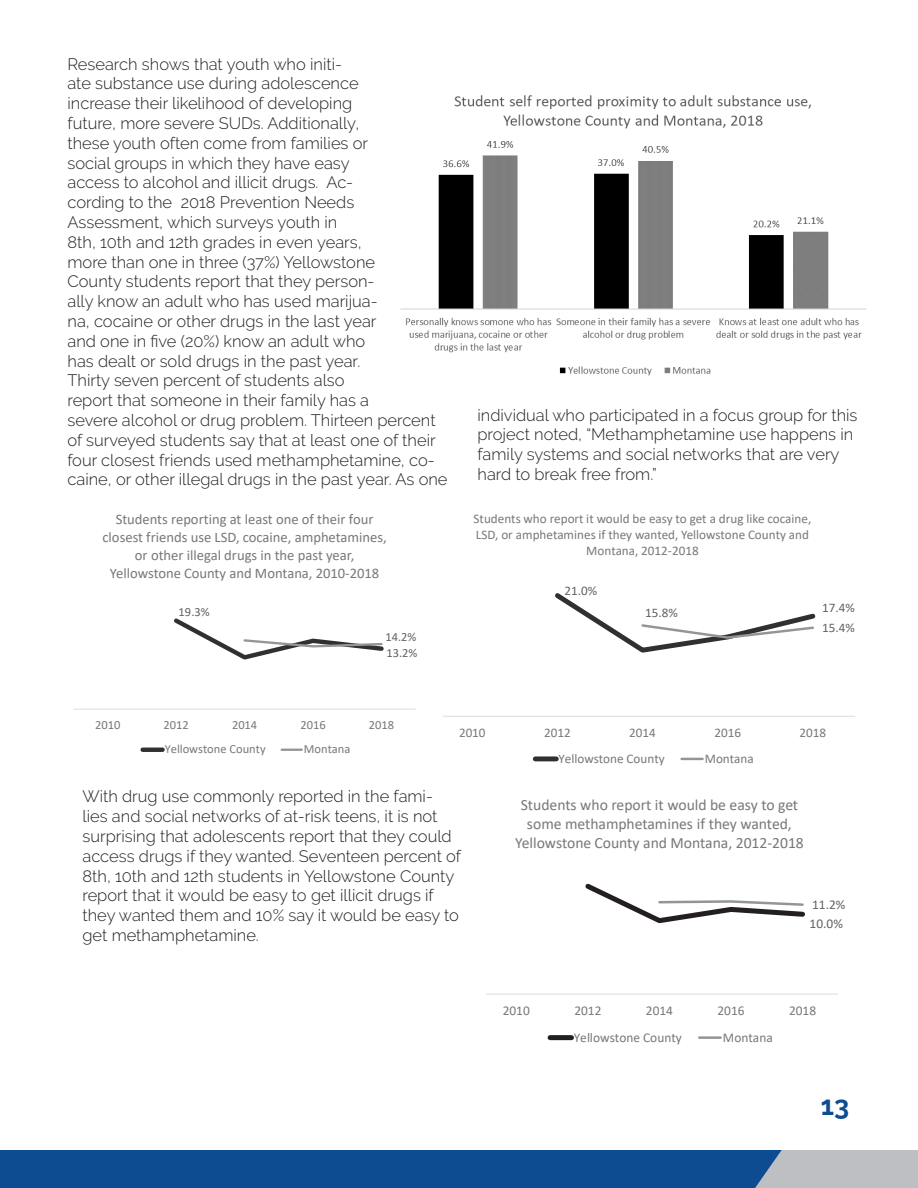
<style>
.page{position:relative;width:918px;height:1188px;background:#fff}
.page>*{position:absolute;margin:0;border:0;box-sizing:border-box;transform-origin:0 0}
.t1{font:700 27px "Raleway";color:#0d4c91}
.t2{font:300 16.5px/19.8px "Raleway";color:#231f20}
.t3{font:15.6px/19px "Calibri";letter-spacing:-.005em;color:#76787b;text-align:center}
.t4{font:14.55px/17.7px "Calibri";color:#76787b;text-align:center}
.t5{font:13.35px "Calibri";color:#76787b}
.t6{font:13.35px "Calibri";color:#636366}
.t7{font:13.2px/16px "Calibri";color:#76787b;text-align:center}
.t8{font:13.2px "Calibri";color:#636366}
.t9{font:12.45px "Calibri";color:#76787b}
.t10{font:12.45px "Calibri";color:#636366}
</style>
<div class="page">
<div style="left:0;top:1130px;width:918px;height:58px;background:#0d4c91"></div>
<svg style="left:755px;top:1150px;width:163px;height:38px;background:#afb5bd"></svg>
<div style="left:0;top:1008px;width:918px;height:142px;background:#fff"></div>
<img style="left:400px;top:95px;width:466px;height:281px">
<hr style="left:74px;top:709px;width:342px;height:1px;background:#dcdddf">
<svg style="left:174px;top:618px;width:210px;height:42px"></svg>
<hr style="left:143px;top:748px;width:20px;height:4px;background:#312f30">
<hr style="left:282px;top:749px;width:20px;height:2px;background:#939598">
<hr style="left:486px;top:994px;width:352px;height:1px;background:#dcdddf">
<svg style="left:585px;top:883px;width:220px;height:41px"></svg>
<div style="left:550px;top:1035px;width:21px;height:5px;background:#231f20"></div>
<hr style="left:699px;top:1036px;width:22px;height:3px;background:#939598">
<hr style="left:444px;top:716px;width:411px;height:1px;background:#dcdddf">
<svg style="left:555px;top:593px;width:261px;height:60px"></svg>
<div style="left:535px;top:756px;width:21px;height:5px;background:#312f30"></div>
<hr style="left:682px;top:758px;width:21px;height:2px;background:#939598">
<p class="t2" style="left:68px;top:54px;width:382px">Research shows that youth who initi-<br>ate substance use during adolescence<br>increase their likelihood of developing<br>future, more severe SUDs. Additionally,<br>these youth often come from families or<br>social groups in which they have easy<br>access to alcohol and illicit drugs. Ac-<br>cording to the 2018 Prevention Needs Assessment, which surveys youth in<br>8th, 10th and 12th grades in even years,<br>more than one in three (37%) Yellowstone<br>County students report that they person-<br>ally know an adult who has used marijua-<br>na, cocaine or other drugs in the last year<br>and one in five (20%) know an adult who<br>has dealt or sold drugs in the past year.<br>Thirty seven percent of students also<br>report that someone in their family has a<br>severe alcohol or drug problem. Thirteen percent of surveyed students say that at least one of their four closest friends used methamphetamine, co&shy;caine, or other illegal drugs in the past year. As one</p>
<p class="t4" style="left:103px;top:510px;width:286px">Students reporting at least one of their four closest friends use LSD, cocaine, amphetamines, or other illegal drugs in the past year, Yellowstone County and Montana, 2010-2018</p>
<p class="t10" style="left:179px;top:604px;width:33px">19.3%</p>
<p class="t10" style="left:385px;top:628px;width:33px">14.2%</p>
<p class="t10" style="left:386px;top:644px;width:33px">13.2%</p>
<p class="t2" style="left:478px;top:405px;width:382px">individual who participated in a focus group for this project noted, “Methamphetamine use happens in family systems and social networks that are very hard to break free from.”</p>
<p class="t7" style="left:474px;top:511px;width:339px">Students who report it would be easy to get a drug like cocaine,<br>LSD, or amphetamines if they wanted, Yellowstone County and<br>Montana, 2012-2018</p>
<p class="t8" style="left:565px;top:581px;width:34px">21.0%</p>
<p class="t8" style="left:645px;top:604px;width:34px">15.8%</p>
<p class="t8" style="left:822px;top:598px;width:34px">17.4%</p>
<p class="t8" style="left:822px;top:619px;width:34px">15.4%</p>
<p class="t9" style="left:95px;top:716px;width:27px">2010</p>
<p class="t9" style="left:164px;top:716px;width:27px">2012</p>
<p class="t9" style="left:232px;top:716px;width:27px">2014</p>
<p class="t9" style="left:300px;top:716px;width:27px">2016</p>
<p class="t9" style="left:369px;top:716px;width:27px">2018</p>
<p class="t9" style="left:165px;top:741px;width:102px">Yellowstone County</p>
<p class="t9" style="left:304px;top:741px;width:48px">Montana</p>
<p class="t7" style="left:459px;top:724px;width:28px">2010</p>
<p class="t7" style="left:544px;top:724px;width:28px">2012</p>
<p class="t7" style="left:629px;top:724px;width:28px">2014</p>
<p class="t7" style="left:714px;top:724px;width:28px">2016</p>
<p class="t7" style="left:800px;top:724px;width:28px">2018</p>
<p class="t7" style="left:559px;top:750px;width:108px">Yellowstone County</p>
<p class="t7" style="left:705px;top:750px;width:50px">Montana</p>
<p class="t2" style="left:82px;top:787px;width:380px">With drug use commonly reported in the fami&shy;lies and social networks of at-risk teens, it is not surprising that adolescents report that they could access drugs if they wanted. Seventeen percent of 8th, 10th and 12th students in Yellowstone County report that it would be easy to get illicit drugs if they wanted them and 10% say it would be easy to get methamphetamine.</p>
<p class="t3" style="left:515px;top:795px;width:290px">Students who report it would be easy to get some methamphetamines if they wanted,<br>Yellowstone County and Montana, 2012-2018</p>
<p class="t6" style="left:812px;top:896px;width:35px">11.2%</p>
<p class="t6" style="left:810px;top:914px;width:35px">10.0%</p>
<p class="t5" style="left:503px;top:1002px;width:29px">2010</p>
<p class="t5" style="left:574px;top:1002px;width:29px">2012</p>
<p class="t5" style="left:646px;top:1002px;width:29px">2014</p>
<p class="t5" style="left:718px;top:1002px;width:29px">2016</p>
<p class="t5" style="left:789px;top:1002px;width:29px">2018</p>
<p class="t5" style="left:574px;top:1028px;width:110px">Yellowstone County</p>
<p class="t5" style="left:723px;top:1028px;width:51px">Montana</p>
<p class="t1" style="left:821px;top:1090px;width:30px">13</p>
</div>
